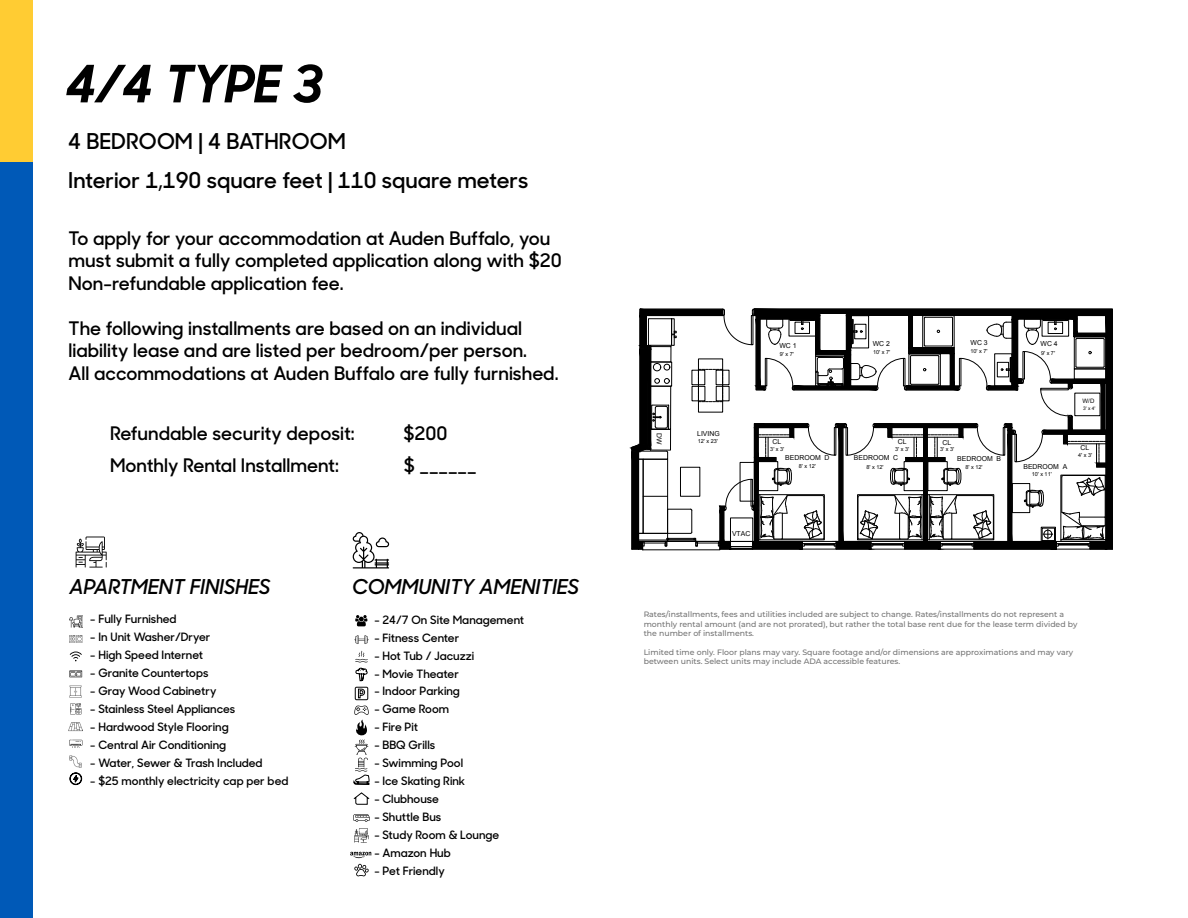
<style>
.page{position:relative;width:1188px;height:918px;background:#fff}
.page>*{position:absolute;margin:0;border:0;box-sizing:border-box;transform-origin:0 0}
.t1{font:italic 700 51.45px "Sharp Sans No 1";color:#000}
.t2{font:600 21.9px/39px "Sharp Sans No 1";color:#000}
.t3{font:italic 600 20.55px "Sharp Sans No 1";color:#000}
.t4{font:600 18.75px/22.5px "Sharp Sans No 1";color:#000}
.t5{font:600 11.55px "Sharp Sans No 1";color:#000}
.t6{font:500 7.8px/9.3px "Montserrat";color:#727272}
.t7{font:6.9px "Arial";color:#000}
.t8{font:6px "Arial";color:#000}
.t9{font:5.55px "Arial";color:#000}
.t10{font:4.8px "Arial";color:#000}
.s1{font-family:"Koz Go Pr 6 N";font-weight:400}
</style>
<div class="page">
<svg style="left:629px;top:309px;width:484px;height:242px"></svg>
<div style="left:730px;top:518px;width:23px;height:24px;border:1px solid #000"></div>
<svg style="left:353px;top:532px;width:36px;height:36px"></svg>
<svg style="left:76px;top:537px;width:31px;height:31px"></svg>
<div style="left:0;top:162px;width:32px;height:756px;background:#0059b7"></div>
<div style="left:0;top:0;width:32px;height:162px;background:#fc3"></div>
<svg style="left:69px;top:635px;width:13px;height:8px"></svg>
<svg style="left:70px;top:703px;width:11px;height:11px"></svg>
<svg style="left:70px;top:652px;width:12px;height:9px"></svg>
<svg style="left:69px;top:671px;width:13px;height:6px"></svg>
<svg style="left:69px;top:740px;width:13px;height:8px"></svg>
<svg style="left:70px;top:772px;width:12px;height:13px"></svg>
<img style="left:69px;top:755px;width:13px;height:13px">
<svg style="left:69px;top:615px;width:13px;height:13px"></svg>
<img style="left:69px;top:685px;width:13px;height:13px">
<img style="left:69px;top:722px;width:14px;height:10px">
<svg style="left:358px;top:689px;width:7px;height:9px"></svg>
<div style="left:355px;top:687px;width:13px;height:13px;border:1px solid #000"></div>
<svg style="left:354px;top:705px;width:16px;height:80px"></svg>
<svg style="left:355px;top:635px;width:13px;height:9px"></svg>
<svg style="left:353px;top:814px;width:17px;height:8px"></svg>
<svg style="left:355px;top:668px;width:13px;height:13px"></svg>
<svg style="left:355px;top:651px;width:13px;height:11px"></svg>
<svg style="left:354px;top:864px;width:15px;height:12px"></svg>
<svg style="left:353px;top:792px;width:17px;height:13px"></svg>
<svg style="left:354px;top:828px;width:15px;height:15px"></svg>
<svg style="left:350px;top:852px;width:21px;height:6px"></svg>
<svg style="left:355px;top:615px;width:12px;height:11px"></svg>
<h1 class="t1" style="left:66px;top:46px;width:259px">4/4 TYPE 3</h1>
<h2 class="t2" style="left:68px;top:121px;width:462px">4 BEDROOM | 4 BATHROOM<br>Interior 1<span class="s1">,</span>190 square feet | 110 square meters</h2>
<h3 class="t4" style="left:69px;top:226px;width:495px">To apply for your accommodation at Auden Buffalo, you must submit a fully completed application along with $20<br>Non-refundable application fee.</h3>
<h3 class="t4" style="left:69px;top:316px;width:491px">The following installments are based on an individual liability lease and are listed per bedroom/per person.<br>All accommodations at Auden Buffalo are fully furnished.</h3>
<h3 class="t4" style="left:110px;top:421px;width:246px">Refundable security deposit:</h3>
<h3 class="t4" style="left:404px;top:421px;width:46px">$200</h3>
<h3 class="t4" style="left:110px;top:453px;width:230px">Monthly Rental Installment:</h3>
<h3 class="t4" style="left:404px;top:453px;width:74px">$ ______</h3>
<h3 class="t3" style="left:69px;top:572px;width:203px">APARTMENT FINISHES</h3>
<h3 class="t3" style="left:352px;top:572px;width:228px">COMMUNITY AMENITIES</h3>
<p class="t5" style="left:90px;top:611px;width:88px">- Fully Furnished</p>
<p class="t5" style="left:90px;top:629px;width:122px">- In Unit Washer/Dryer</p>
<p class="t5" style="left:90px;top:647px;width:114px">- High Speed Internet</p>
<p class="t5" style="left:90px;top:664px;width:120px">- Granite Countertops</p>
<p class="t5" style="left:90px;top:682px;width:128px">- Gray Wood Cabinetry</p>
<p class="t5" style="left:90px;top:700px;width:147px">- Stainless Steel Appliances</p>
<p class="t5" style="left:90px;top:718px;width:140px">- Hardwood Style Flooring</p>
<p class="t5" style="left:90px;top:736px;width:137px">- Central Air Conditioning</p>
<p class="t5" style="left:90px;top:754px;width:174px">- Water, Sewer &amp; Trash Included</p>
<p class="t5" style="left:90px;top:772px;width:200px">- $25 monthly electricity cap per bed</p>
<p class="t5" style="left:374px;top:611px;width:151px">- 24/7 On Site Management</p>
<p class="t5" style="left:374px;top:629px;width:86px">- Fitness Center</p>
<p class="t5" style="left:374px;top:647px;width:102px">- Hot Tub / Jacuzzi</p>
<p class="t5" style="left:374px;top:665px;width:86px">- Movie Theater</p>
<p class="t5" style="left:374px;top:683px;width:87px">- Indoor Parking</p>
<p class="t5" style="left:374px;top:701px;width:76px">- Game Room</p>
<p class="t5" style="left:374px;top:719px;width:45px">- Fire Pit</p>
<p class="t5" style="left:374px;top:737px;width:62px">- BBQ Grills</p>
<p class="t5" style="left:374px;top:755px;width:90px">- Swimming Pool</p>
<p class="t5" style="left:374px;top:772px;width:92px">- Ice Skating Rink</p>
<p class="t5" style="left:374px;top:790px;width:66px">- Clubhouse</p>
<p class="t5" style="left:374px;top:808px;width:68px">- Shuttle Bus</p>
<p class="t5" style="left:374px;top:826px;width:127px">- Study Room &amp; Lounge</p>
<p class="t5" style="left:374px;top:844px;width:78px">- Amazon Hub</p>
<p class="t5" style="left:374px;top:862px;width:72px">- Pet Friendly</p>
<p class="t7" style="left:664px;top:433px;width:13px;rotate:90deg">DW</p>
<p class="t7" style="left:697px;top:429px;width:24px">LIVING</p>
<p class="t9" style="left:698px;top:437px;width:22px">12' x 23'</p>
<p class="t7" style="left:780px;top:341px;width:19px">WC 1</p>
<p class="t9" style="left:780px;top:351px;width:16px">9' x 7'</p>
<p class="t7" style="left:873px;top:339px;width:19px">WC 2</p>
<p class="t7" style="left:971px;top:338px;width:19px">WC 3</p>
<p class="t7" style="left:1041px;top:339px;width:19px">WC 4</p>
<p class="t9" style="left:873px;top:349px;width:19px">10' x 7'</p>
<p class="t9" style="left:970px;top:347px;width:19px">10' x 7'</p>
<p class="t9" style="left:1041px;top:349px;width:16px">9' x 7'</p>
<p class="t8" style="left:1083px;top:397px;width:13px">W/D</p>
<p class="t10" style="left:1083px;top:405px;width:14px">3' x 4'</p>
<p class="t7" style="left:773px;top:437px;width:10px">CL</p>
<p class="t9" style="left:770px;top:446px;width:16px">3' x 3'</p>
<p class="t7" style="left:898px;top:437px;width:10px">CL</p>
<p class="t7" style="left:942px;top:438px;width:10px">CL</p>
<p class="t9" style="left:895px;top:445px;width:16px">3' x 3'</p>
<p class="t9" style="left:940px;top:445px;width:16px">3' x 3'</p>
<p class="t7" style="left:785px;top:453px;width:46px">BEDROOM D</p>
<p class="t7" style="left:854px;top:453px;width:46px">BEDROOM C</p>
<p class="t7" style="left:957px;top:455px;width:45px">BEDROOM B</p>
<p class="t9" style="left:799px;top:463px;width:19px">8' x 12'</p>
<p class="t9" style="left:867px;top:463px;width:19px">8' x 12'</p>
<p class="t9" style="left:966px;top:463px;width:19px">8' x 12'</p>
<p class="t7" style="left:1024px;top:462px;width:45px">BEDROOM A</p>
<p class="t9" style="left:1032px;top:471px;width:22px">10' x 11'</p>
<p class="t7" style="left:1080px;top:443px;width:10px">CL</p>
<p class="t9" style="left:1078px;top:451px;width:16px">4' x 3'</p>
<p class="t7" style="left:732px;top:529px;width:20px">VTAC</p>
<p class="t6" style="left:644px;top:610px;width:435px">Rates/installments, fees and utilities included are subject to change. Rates/installments do not represent a monthly rental amount (and are not prorated), but rather the total base rent due for the lease term divided by the number of installments.</p>
<p class="t6" style="left:644px;top:647px;width:431px">Limited time only. Floor plans may vary. Square footage and/or dimensions are approximations and may vary between units. Select units may include ADA accessible features.</p>
</div>
